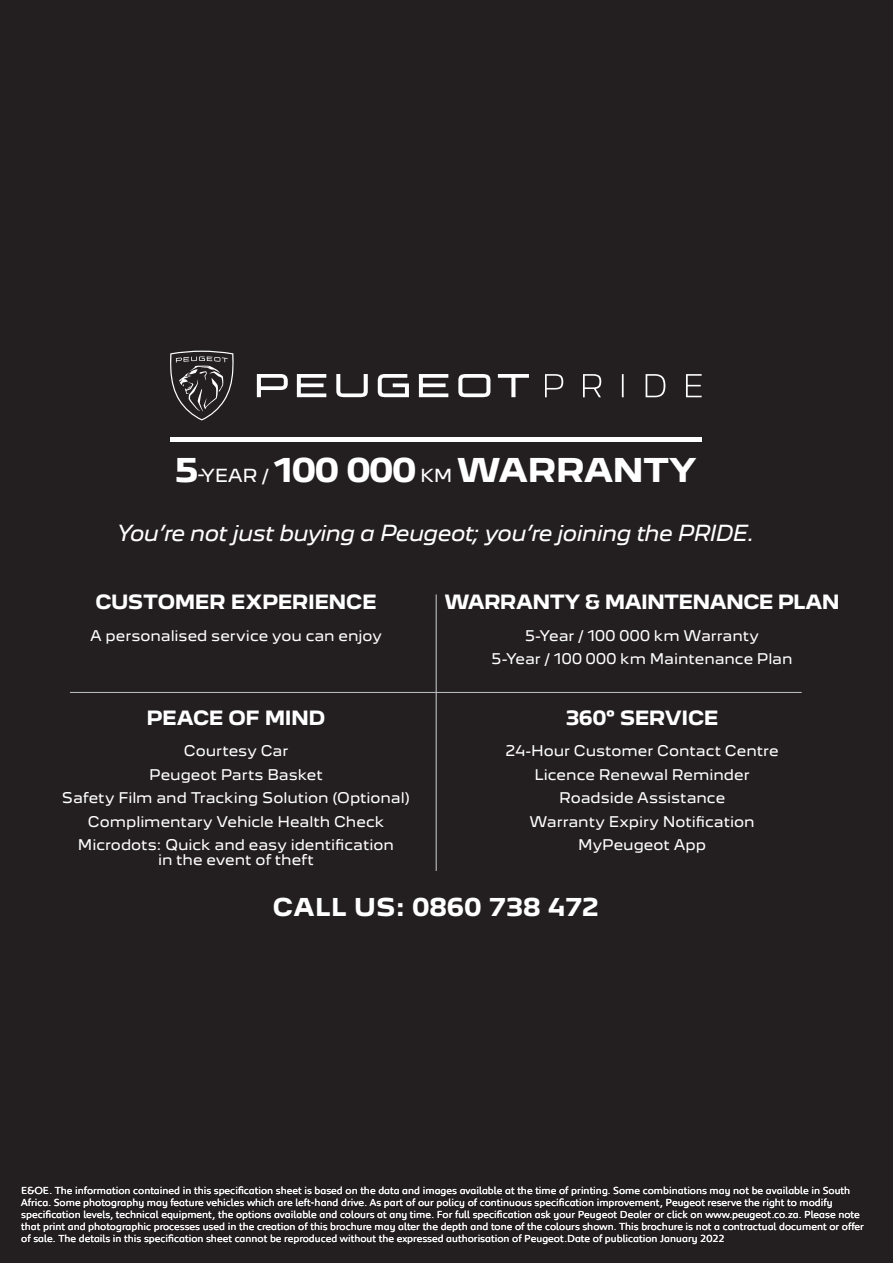
<style>
.page{position:relative;width:893px;height:1263px;background:#231f20}
.page>*{position:absolute;margin:0;border:0;box-sizing:border-box;transform-origin:0 0}
.t1{font:700 30px "Peugeot New";letter-spacing:-.025em;color:#fff;scale:1.05 1}
.t2{font:700 22.5px "Peugeot New";letter-spacing:.02em;color:#fff}
.t3{font:italic 20.25px "Peugeot New";letter-spacing:-.025em;color:#fff}
.t4{font:700 18px "Peugeot New";letter-spacing:-.025em;color:#fff}
.t5{font:13.5px/23.5px "Peugeot New";letter-spacing:-.005em;color:#fff;text-align:center}
.t6{font:10.5px/12px "Peugeot";color:#fff}
.s1{font-weight:400;font-size:16.5px}
</style>
<div class="page">
<hr style="left:70px;top:692px;width:732px;height:1px;background:#bcbdc0">
<hr style="left:436px;top:594px;width:1px;height:277px;background:#bcbdc0">
<div style="left:170px;top:437px;width:532px;height:5px;background:#fff"></div>
<svg style="left:170px;top:351px;width:359px;height:69px"></svg>
<svg style="left:545px;top:374px;width:157px;height:23px"></svg>
<h1 class="t1" style="left:175px;top:450px;width:499px">5<span class="s1">-YEAR /</span> 100 000 <span class="s1">KM</span> WARRANTY</h1>
<h3 class="t3" style="left:117px;top:519px;width:639px">You’re not just buying a Peugeot; you’re joining the PRIDE.</h3>
<h3 class="t4" style="left:95px;top:590px;width:283px">CUSTOMER EXPERIENCE</h3>
<p class="t5" style="left:90px;top:623px;width:293px">A personalised service you can enjoy</p>
<h3 class="t4" style="left:147px;top:705px;width:180px">PEACE OF MIND</h3>
<p class="t5" style="left:62px;top:739px;width:350px">Courtesy Car<br>Peugeot Parts Basket<br>Safety Film and Tracking Solution (Optional)<br>Complimentary Vehicle Health Check<br>Microdots: Quick and easy identification</p>
<p class="t5" style="left:158px;top:848px;width:157px">in the event of theft</p>
<h3 class="t4" style="left:444px;top:589px;width:397px">WARRANTY &amp; MAINTENANCE PLAN</h3>
<p class="t5" style="left:492px;top:623px;width:302px">5-Year / 100 000 km Warranty<br>5-Year / 100 000 km Maintenance Plan</p>
<h3 class="t4" style="left:566px;top:705px;width:154px">360° SERVICE</h3>
<p class="t5" style="left:505px;top:739px;width:275px">24-Hour Customer Contact Centre<br>Licence Renewal Reminder<br>Roadside Assistance<br>Warranty Expiry Notification<br>MyPeugeot App</p>
<h2 class="t2" style="left:273px;top:891px;width:327px">CALL US: 0860 738 472</h2>
<p class="t6" style="left:21px;top:1183px;width:844px">E&amp;OE. The information contained in this specification sheet is based on the data and images available at the time of printing. Some combinations may not be available in South Africa. Some photography may feature vehicles which are left-hand drive. As part of our policy of continuous specification improvement, Peugeot reserve the right to modify specification levels, technical equipment, the options available and colours at any time. For full specification ask your Peugeot Dealer or click on www.peugeot.co.za. Please note that print and photographic processes used in the creation of this brochure may alter the depth and tone of the colours shown. This brochure is not a contractual document or offer of sale. The details in this specification sheet cannot be reproduced without the expressed authorisation of Peugeot.Date of publication January 2022</p>
</div>
